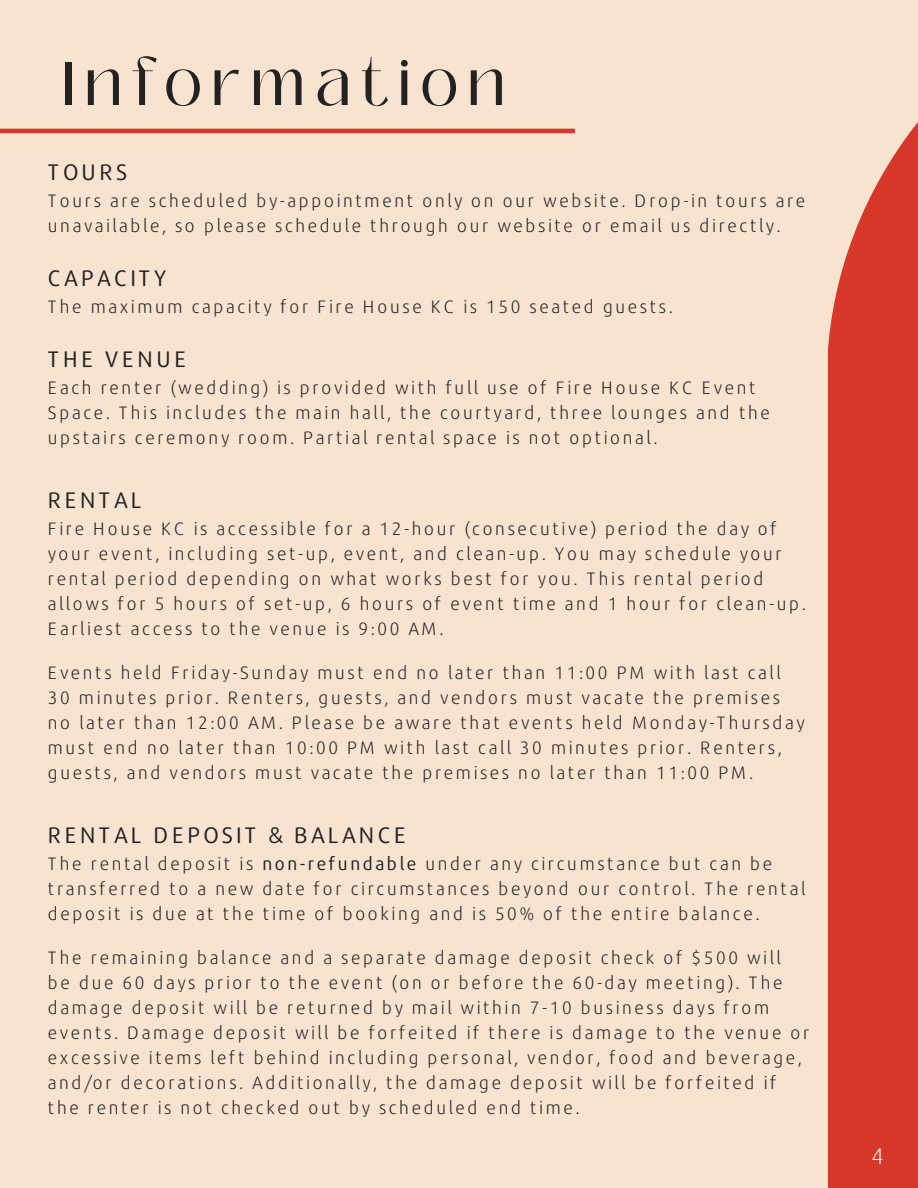
<style>
.page{position:relative;width:918px;height:1188px;background:#f7e3cf}
.page>*{position:absolute;margin:0;border:0;box-sizing:border-box;transform-origin:0 0}
.t1{font:60px "Black Mango";letter-spacing:.16em;color:#222}
.t2{font:22.5px "Repo";letter-spacing:.12em;color:#222}
.t3{font:300 22.5px "Repo";color:#fff}
.t4{font:300 18px/25px "Repo";letter-spacing:.12em;color:#222}
.s1{font-weight:400}
</style>
<div class="page">
<svg style="left:828px;top:122px;width:90px;height:1066px;background:#d94436"></svg>
<hr style="left:0;top:129px;width:575px;height:4px;background:#d7382a">
<h1 class="t1" style="left:61px;top:39px;width:446px">Information</h1>
<p class="t2" style="left:48px;top:158px;width:82px">TOURS</p>
<p class="t4" style="left:48px;top:187px;width:759px">Tours are scheduled by-appointment only on our website. Drop-in tours are unavailable, so please schedule through our website or email us directly.</p>
<p class="t2" style="left:48px;top:264px;width:121px">CAPACITY</p>
<p class="t4" style="left:48px;top:293px;width:627px">The maximum capacity for Fire House KC is 150 seated guests.</p>
<p class="t2" style="left:48px;top:345px;width:141px">THE VENUE</p>
<p class="t4" style="left:48px;top:375px;width:724px">Each renter (wedding) is provided with full use of Fire House KC Event<br>Space. This includes the main hall, the courtyard, three lounges and the upstairs ceremony room. Partial rental space is not optional.</p>
<p class="t2" style="left:48px;top:486px;width:96px">RENTAL</p>
<p class="t4" style="left:48px;top:516px;width:760px">Fire House KC is accessible for a 12-hour (consecutive) period the day of your event, including set-up, event, and clean-up. You may schedule your rental period depending on what works best for you. This rental period allows for 5 hours of set-up, 6 hours of event time and 1 hour for clean-up.<br>Earliest access to the venue is 9:00 AM.</p>
<p class="t4" style="left:48px;top:660px;width:759px">Events held Friday-Sunday must end no later than 11:00 PM with last call 30 minutes prior. Renters, guests, and vendors must vacate the premises no later than 12:00 AM. Please be aware that events held Monday-Thursday must end no later than 10:00 PM with last call 30 minutes prior. Renters, guests, and vendors must vacate the premises no later than 11:00 PM.</p>
<p class="t2" style="left:48px;top:821px;width:360px">RENTAL DEPOSIT &amp; BALANCE</p>
<p class="t4" style="left:48px;top:851px;width:759px">The rental deposit is <span class="s1">non-refundable</span> under any circumstance but can be transferred to a new date for circumstances beyond our control. The rental deposit is due at the time of booking and is 50% of the entire balance.</p>
<p class="t4" style="left:48px;top:945px;width:763px">The remaining balance and a separate damage deposit check of $500 will<br>be due 60 days prior to the event (on or before the 60-day meeting). The damage deposit will be returned by mail within 7-10 business days from events. Damage deposit will be forfeited if there is damage to the venue or excessive items left behind including personal, vendor, food and beverage, and/or decorations. Additionally, the damage deposit will be forfeited if the renter is not checked out by scheduled end time.</p>
<p class="t3" style="left:872px;top:1142px;width:14px">4</p>
</div>
